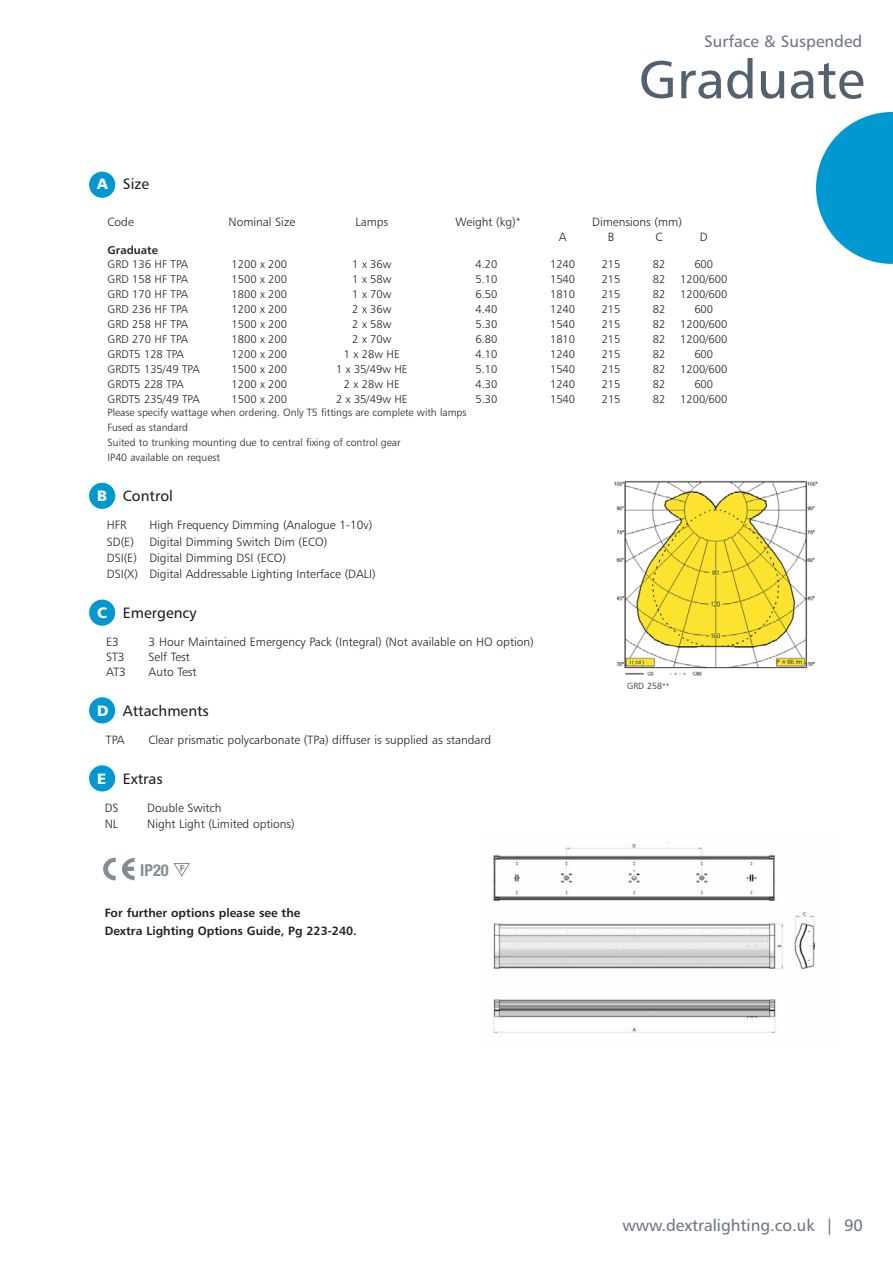
<style>
.page{position:relative;width:893px;height:1263px;background:#fff}
.page>*{position:absolute;margin:0;border:0;box-sizing:border-box;transform-origin:0 0}
.t1{font:54px "Humanist 777 BT Roman B";color:#52616f}
.t2{font:16.5px "Humanist 777 BT Roman B";color:#6d7683}
.t3{font:700 condensed 16.35px "Helvetica Neue";color:#838d94}
.t4{font:15px "Humanist 777 BT Roman B";color:#231f20}
.t5{font:12px/16.4px "Humanist 777 BT Light B";color:#231f20}
.t6{font:12px/17.9px "Humanist 777 BT Bold B";color:#231f20}
.t7{font:11.25px "Humanist 777 BT Light B";color:#231f20}
.t8{font:11.25px "Humanist 777 BT Bold B";color:#231f20}
.t9{font:10.5px/15px "Humanist 777 BT Light B";color:#231f20}
.t10{font:9px "Humanist 777 BT Light B";color:#231f20}
.s1{font-family:"Humanist 777 BT Black B";color:#fff}
</style>
<div class="page">
<svg style="left:816px;top:112px;width:76px;height:152px"></svg>
<div style="left:89px;top:172px;width:26px;height:26px;background:#0098d1;border-radius:50%"></div>
<div style="left:89px;top:483px;width:26px;height:26px;background:#0098d1;border-radius:50%"></div>
<div style="left:89px;top:765px;width:26px;height:27px;background:#0098d1;border-radius:50%"></div>
<img style="left:493px;top:841px;width:322px;height:193px">
<div style="left:89px;top:697px;width:26px;height:26px;background:#0098d1;border-radius:50%"></div>
<div style="left:89px;top:600px;width:26px;height:26px;background:#0098d1;border-radius:50%"></div>
<svg style="left:173px;top:863px;width:17px;height:14px"></svg>
<svg style="left:103px;top:858px;width:13px;height:23px"></svg>
<svg style="left:122px;top:858px;width:13px;height:22px"></svg>
<img style="left:614px;top:480px;width:204px;height:196px">
<h3 class="t4" style="left:97px;top:177px;width:53px"><span class="s1">A</span> Size</h3>
<h2 class="t2" style="left:704px;top:35px;width:160px">Surface &amp; Suspended</h2>
<h1 class="t1" style="left:638px;top:58px;width:228px">Graduate</h1>
<p class="t5" style="left:108px;top:215px;width:28px">Code</p>
<p class="t5" style="left:228px;top:215px;width:68px">Nominal Size</p>
<p class="t5" style="left:355px;top:215px;width:34px">Lamps</p>
<p class="t5" style="left:456px;top:215px;width:67px">Weight (kg)<sup>+</sup></p>
<p class="t5" style="left:592px;top:215px;width:91px">Dimensions (mm)</p>
<p class="t5" style="left:559px;top:230px;width:9px">A</p>
<p class="t5" style="left:608px;top:230px;width:8px">B</p>
<p class="t5" style="left:655px;top:230px;width:8px">C</p>
<p class="t5" style="left:700px;top:230px;width:9px">D</p>
<p class="t8" style="left:108px;top:246px;width:52px">Graduate</p>
<p class="t7" style="left:108px;top:259px;width:82px">GRD 136 HF TPA</p>
<p class="t7" style="left:231px;top:259px;width:57px">1200 x 200</p>
<p class="t7" style="left:352px;top:259px;width:41px">1 x 36w</p>
<p class="t7" style="left:475px;top:259px;width:24px">4.20</p>
<p class="t7" style="left:550px;top:259px;width:27px">1240</p>
<p class="t7" style="left:602px;top:259px;width:20px">215</p>
<p class="t7" style="left:653px;top:259px;width:14px">82</p>
<p class="t7" style="left:694px;top:259px;width:20px">600</p>
<p class="t7" style="left:108px;top:274px;width:82px">GRD 158 HF TPA</p>
<p class="t7" style="left:231px;top:274px;width:57px">1500 x 200</p>
<p class="t7" style="left:352px;top:274px;width:41px">1 x 58w</p>
<p class="t7" style="left:475px;top:274px;width:24px">5.10</p>
<p class="t7" style="left:550px;top:274px;width:27px">1540</p>
<p class="t7" style="left:602px;top:274px;width:20px">215</p>
<p class="t7" style="left:653px;top:274px;width:14px">82</p>
<p class="t7" style="left:680px;top:274px;width:49px">1200/600</p>
<p class="t7" style="left:108px;top:289px;width:82px">GRD 170 HF TPA</p>
<p class="t7" style="left:231px;top:289px;width:57px">1800 x 200</p>
<p class="t7" style="left:352px;top:289px;width:41px">1 x 70w</p>
<p class="t7" style="left:475px;top:289px;width:24px">6.50</p>
<p class="t7" style="left:550px;top:289px;width:27px">1810</p>
<p class="t7" style="left:602px;top:289px;width:20px">215</p>
<p class="t7" style="left:653px;top:289px;width:14px">82</p>
<p class="t7" style="left:680px;top:289px;width:49px">1200/600</p>
<p class="t7" style="left:108px;top:304px;width:82px">GRD 236 HF TPA</p>
<p class="t7" style="left:231px;top:304px;width:57px">1200 x 200</p>
<p class="t7" style="left:352px;top:304px;width:41px">2 x 36w</p>
<p class="t7" style="left:475px;top:304px;width:24px">4.40</p>
<p class="t7" style="left:550px;top:304px;width:27px">1240</p>
<p class="t7" style="left:602px;top:304px;width:20px">215</p>
<p class="t7" style="left:653px;top:304px;width:14px">82</p>
<p class="t7" style="left:694px;top:304px;width:20px">600</p>
<p class="t7" style="left:108px;top:319px;width:82px">GRD 258 HF TPA</p>
<p class="t7" style="left:231px;top:319px;width:57px">1500 x 200</p>
<p class="t7" style="left:352px;top:319px;width:41px">2 x 58w</p>
<p class="t7" style="left:475px;top:319px;width:24px">5.30</p>
<p class="t7" style="left:550px;top:319px;width:27px">1540</p>
<p class="t7" style="left:602px;top:319px;width:20px">215</p>
<p class="t7" style="left:653px;top:319px;width:14px">82</p>
<p class="t7" style="left:680px;top:319px;width:49px">1200/600</p>
<p class="t7" style="left:108px;top:334px;width:82px">GRD 270 HF TPA</p>
<p class="t7" style="left:231px;top:334px;width:57px">1800 x 200</p>
<p class="t7" style="left:352px;top:334px;width:41px">2 x 70w</p>
<p class="t7" style="left:475px;top:334px;width:24px">6.80</p>
<p class="t7" style="left:550px;top:334px;width:27px">1810</p>
<p class="t7" style="left:602px;top:334px;width:20px">215</p>
<p class="t7" style="left:653px;top:334px;width:14px">82</p>
<p class="t7" style="left:680px;top:334px;width:49px">1200/600</p>
<p class="t7" style="left:108px;top:349px;width:78px">GRDT5 128 TPA</p>
<p class="t7" style="left:231px;top:349px;width:57px">1200 x 200</p>
<p class="t7" style="left:344px;top:349px;width:57px">1 x 28w HE</p>
<p class="t7" style="left:475px;top:349px;width:24px">4.10</p>
<p class="t7" style="left:550px;top:349px;width:27px">1240</p>
<p class="t7" style="left:602px;top:349px;width:20px">215</p>
<p class="t7" style="left:653px;top:349px;width:14px">82</p>
<p class="t7" style="left:694px;top:349px;width:20px">600</p>
<p class="t7" style="left:108px;top:364px;width:93px">GRDT5 135/49 TPA</p>
<p class="t7" style="left:231px;top:364px;width:57px">1500 x 200</p>
<p class="t7" style="left:336px;top:364px;width:73px">1 x 35/49w HE</p>
<p class="t7" style="left:475px;top:364px;width:24px">5.10</p>
<p class="t7" style="left:550px;top:364px;width:27px">1540</p>
<p class="t7" style="left:602px;top:364px;width:20px">215</p>
<p class="t7" style="left:653px;top:364px;width:14px">82</p>
<p class="t7" style="left:680px;top:364px;width:49px">1200/600</p>
<p class="t7" style="left:108px;top:379px;width:78px">GRDT5 228 TPA</p>
<p class="t7" style="left:231px;top:379px;width:57px">1200 x 200</p>
<p class="t7" style="left:344px;top:379px;width:57px">2 x 28w HE</p>
<p class="t7" style="left:475px;top:379px;width:24px">4.30</p>
<p class="t7" style="left:550px;top:379px;width:27px">1240</p>
<p class="t7" style="left:602px;top:379px;width:20px">215</p>
<p class="t7" style="left:653px;top:379px;width:14px">82</p>
<p class="t7" style="left:694px;top:379px;width:20px">600</p>
<p class="t7" style="left:108px;top:394px;width:93px">GRDT5 235/49 TPA</p>
<p class="t7" style="left:231px;top:394px;width:57px">1500 x 200</p>
<p class="t7" style="left:336px;top:394px;width:73px">2 x 35/49w HE</p>
<p class="t7" style="left:475px;top:394px;width:24px">5.30</p>
<p class="t7" style="left:550px;top:394px;width:27px">1540</p>
<p class="t7" style="left:602px;top:394px;width:20px">215</p>
<p class="t7" style="left:653px;top:394px;width:14px">82</p>
<p class="t7" style="left:680px;top:394px;width:49px">1200/600</p>
<p class="t9" style="left:108px;top:406px;width:360px">Please specify wattage when ordering. Only T5 fittings are complete with lamps Fused as standard<br>Suited to trunking mounting due to central fixing of control gear<br>IP40 available on request</p>
<h3 class="t4" style="left:97px;top:490px;width:77px"><span class="s1">B</span> Control</h3>
<p class="t5" style="left:107px;top:518px;width:21px">HFR</p>
<p class="t5" style="left:149px;top:518px;width:224px">High Frequency Dimming (Analogue 1-10v)</p>
<p class="t5" style="left:107px;top:534px;width:29px">SD(E)</p>
<p class="t5" style="left:107px;top:534px;width:270px;text-indent:43px">Digital Dimming Switch Dim (ECO)<br>DSI(E) Digital Dimming DSI (ECO)<br>DSI(X) Digital Addressable Lighting Interface (DALI)</p>
<h3 class="t4" style="left:97px;top:607px;width:101px"><span class="s1">C</span> Emergency</h3>
<p class="t5" style="left:106px;top:635px;width:14px">E3</p>
<p class="t5" style="left:149px;top:635px;width:387px">3 Hour Maintained Emergency Pack (Integral) (Not available on HO option)</p>
<p class="t5" style="left:106px;top:650px;width:20px">ST3</p>
<p class="t5" style="left:149px;top:650px;width:43px">Self Test</p>
<p class="t5" style="left:106px;top:664px;width:21px">AT3</p>
<p class="t5" style="left:149px;top:664px;width:50px">Auto Test</p>
<h3 class="t4" style="left:97px;top:705px;width:113px"><span class="s1">D</span> Attachments</h3>
<p class="t5" style="left:106px;top:733px;width:20px">TPA</p>
<p class="t5" style="left:148px;top:733px;width:344px">Clear prismatic polycarbonate (TPa) diffuser is supplied as standard</p>
<h3 class="t4" style="left:97px;top:773px;width:67px"><span class="s1">E</span> Extras</h3>
<p class="t5" style="left:105px;top:801px;width:15px">DS</p>
<p class="t5" style="left:147px;top:801px;width:76px">Double Switch</p>
<p class="t5" style="left:105px;top:817px;width:15px">NL</p>
<p class="t5" style="left:147px;top:817px;width:149px">Night Light (Limited options)</p>
<h3 class="t3" style="left:140px;top:861px;width:30px">IP20</h3>
<p class="t6" style="left:105px;top:905px;width:254px">For further options please see the<br>Dextra Lighting Options Guide, Pg 223-240.</p>
<p class="t10" style="left:627px;top:683px;width:44px">GRD 258<sup>++</sup></p>
<h2 class="t2" style="left:622px;top:1219px;width:242px">www.dextralighting.co.uk | 90</h2>
</div>
